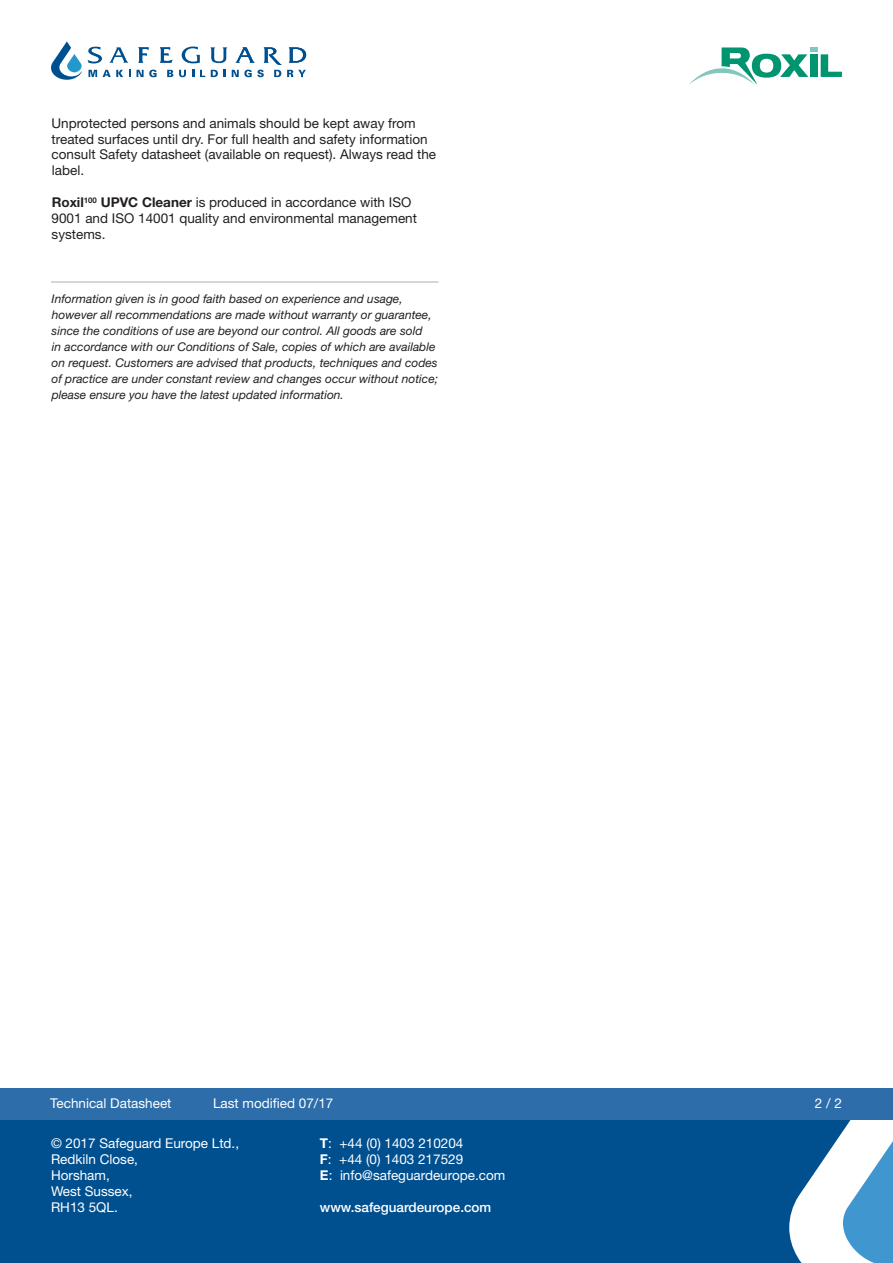
<style>
.page{position:relative;width:893px;height:1263px;background:#fff}
.page>*{position:absolute;margin:0;border:0;box-sizing:border-box;transform-origin:0 0}
.Paragraph_-_3_75mm_L{font:13.5px/15.9px "Helvetica Neue LT Std";color:#231f20}
.t1{font:13.5px/15.9px "Helvetica Neue LT Std";color:#fff}
.t2{font:500 13.5px "Helvetica Neue LT Std";color:#fff}
.Disclaimer_-_3_75mm{font:italic 12px/15.9px "Helvetica Neue LT Std";color:#231f20}
.s1{font-weight:700}
</style>
<div class="page">
<div style="left:0;top:1103px;width:893px;height:160px;background:#005090"></div>
<svg style="left:789px;top:1119px;width:104px;height:144px"></svg>
<div style="left:0;top:1087px;width:893px;height:32px;background:#2d6da9"></div>
<svg style="left:138px;top:47px;width:11px;height:16px"></svg>
<svg style="left:160px;top:47px;width:13px;height:16px"></svg>
<svg style="left:51px;top:41px;width:80px;height:39px"></svg>
<svg style="left:137px;top:70px;width:20px;height:7px"></svg>
<svg style="left:167px;top:70px;width:6px;height:7px"></svg>
<svg style="left:179px;top:47px;width:127px;height:30px"></svg>
<svg style="left:689px;top:47px;width:153px;height:38px"></svg>
<hr style="left:51px;top:281px;width:387px;height:2px;background:#cac8c8">
<p class="Paragraph_-_3_75mm_L" style="left:51px;top:115px;width:386px">Unprotected persons and animals should be kept away from treated surfaces until dry. For full health and safety information consult Safety datasheet (available on request). Always read the label.</p>
<p class="Paragraph_-_3_75mm_L" style="left:52px;top:194px;width:367px"><span class="s1">Roxil</span><sup>100</sup> <span class="s1">UPVC Cleaner</span> is produced in accordance with ISO<br>9001 and ISO 14001 quality and environmental management systems.</p>
<p class="Disclaimer_-_3_75mm" style="left:51px;top:291px;width:388px">Information given is in good faith based on experience and usage, however all recommendations are made without warranty or guarantee, since the conditions of use are beyond our control. All goods are sold<br>in accordance with our Conditions of Sale, copies of which are available on request. Customers are advised that products, techniques and codes of practice are under constant review and changes occur without notice; please ensure you have the latest updated information.</p>
<p class="t1" style="left:50px;top:1095px;width:123px">Technical Datasheet</p>
<p class="t1" style="left:213px;top:1095px;width:122px">Last modified 07/17</p>
<p class="t1" style="left:815px;top:1095px;width:29px">2 / 2</p>
<p class="t1" style="left:51px;top:1135px;width:190px">© 2017 Safeguard Europe Ltd.,<br>Redkiln Close,<br>Horsham,<br>West Sussex,<br>RH13 5QL.</p>
<p class="t1" style="left:320px;top:1135px;width:187px"><span class="s1">T</span>: +44 (0) 1403 210204<br><span class="s1">F</span>: +44 (0) 1403 217529<br><span class="s1">E</span>: info@safeguardeurope.com</p>
<p class="t2" style="left:320px;top:1199px;width:173px">www.safeguardeurope.com</p>
</div>
